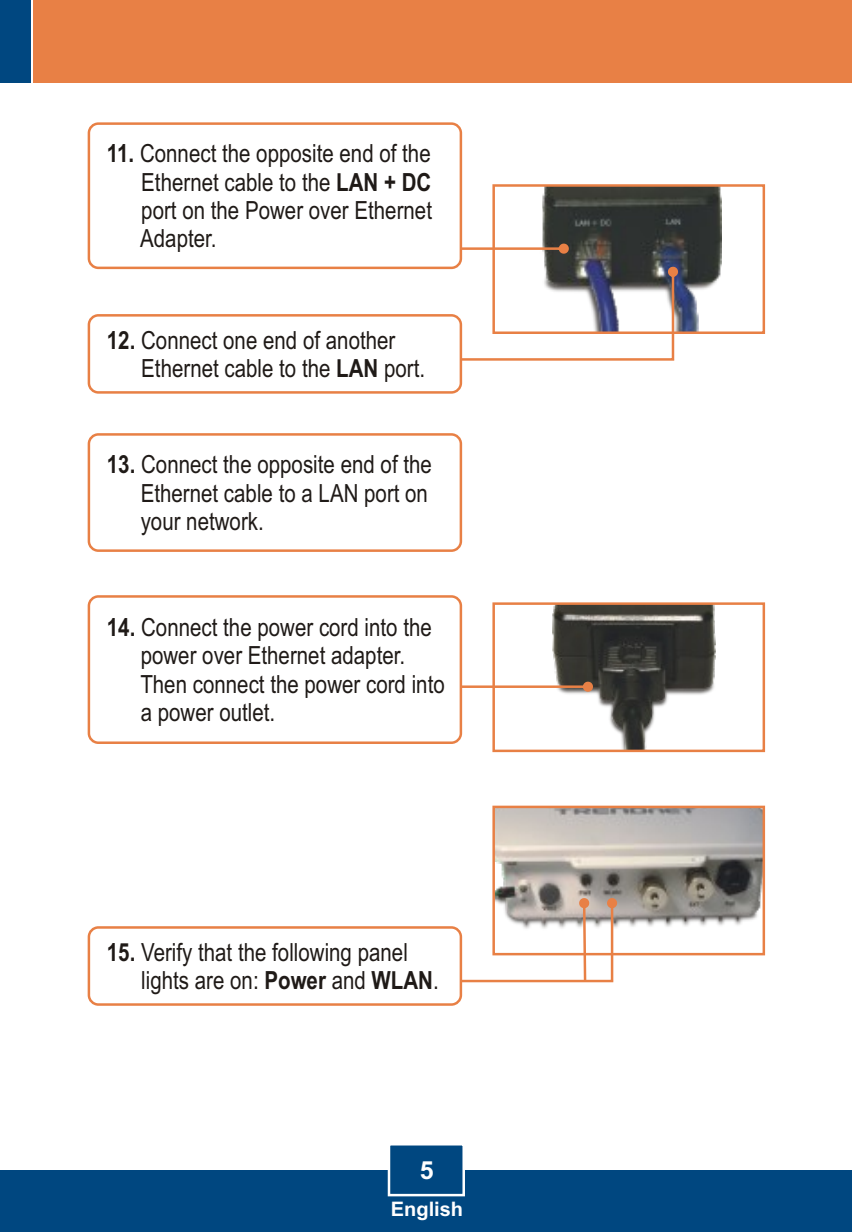
<style>
.page{position:relative;width:852px;height:1232px;background:#fff}
.page>*{position:absolute;margin:0;border:0;box-sizing:border-box;transform-origin:0 0}
.t1{font:25px/28.2px "Arial Narrow";color:#1f1a17}
.t2{font:700 25px "Arial";color:#fff}
.t3{font:700 20px "Arial";color:#fff}
.s1{font-weight:700}
</style>
<div class="page">
<div style="left:0;top:1170px;width:852px;height:62px;background:#004780"></div>
<div style="left:33px;top:0;width:819px;height:83px;background:#e88045"></div>
<div style="left:0;top:0;width:30px;height:83px;background:#004780"></div>
<div style="left:88px;top:433px;width:374px;height:119px;background:#fff;border:3px solid #e88045;border-radius:9px"></div>
<svg style="left:387px;top:1145px;width:78px;height:52px"></svg>
<img style="left:542px;top:187px;width:179px;height:144px">
<div style="left:492px;top:184px;width:273px;height:150px;border:2px solid #e88045"></div>
<img style="left:552px;top:605px;width:163px;height:144px">
<div style="left:492px;top:602px;width:273px;height:150px;border:2px solid #e88045"></div>
<svg style="left:462px;top:244px;width:107px;height:10px"></svg>
<div style="left:88px;top:122px;width:374px;height:147px;background:#fff;border:3px solid #e88045;border-radius:9px"></div>
<svg style="left:424px;top:267px;width:254px;height:94px"></svg>
<div style="left:88px;top:314px;width:374px;height:80px;background:#fff;border:3px solid #e88045;border-radius:9px"></div>
<svg style="left:462px;top:682px;width:131px;height:10px"></svg>
<div style="left:88px;top:595px;width:374px;height:149px;background:#fff;border:3px solid #e88045;border-radius:9px"></div>
<img style="left:495px;top:809px;width:267px;height:118px">
<div style="left:492px;top:806px;width:273px;height:149px;border:2px solid #e88045"></div>
<svg style="left:462px;top:898px;width:155px;height:84px"></svg>
<div style="left:88px;top:926px;width:374px;height:80px;background:#fff;border:3px solid #e88045;border-radius:9px"></div>
<p class="t1" style="left:140px;top:141px;width:293px;text-align:justify;text-indent:-33px"><span class="s1">11.</span> Connect the opposite end of the Ethernet cable to the <span class="s1">LAN + DC </span>port on the Power over Ethernet Adapter.</p>
<p class="t1" style="left:141px;top:328px;width:285px;text-indent:-34px"><span class="s1">12.</span> Connect one end of another<br>Ethernet cable to the <span class="s1">LAN</span> port.</p>
<p class="t1" style="left:141px;top:453px;width:293px;text-indent:-34px"><span class="s1">13.</span> Connect the opposite end of the<br>Ethernet cable to a LAN port on your network.</p>
<p class="t1" style="left:140px;top:615px;width:306px;text-indent:-33px"><span class="s1">14.</span> Connect the power cord into the power over Ethernet adapter.<br>Then connect the power cord into a power outlet.</p>
<p class="t1" style="left:141px;top:940px;width:299px;text-indent:-34px"><span class="s1">15.</span> Verify that the following panel lights are on: <span class="s1">Power</span> and <span class="s1">WLAN</span>.</p>
<p class="t2" style="left:420px;top:1160px;width:15px">5</p>
<p class="t3" style="left:391px;top:1201px;width:74px">English</p>
</div>
